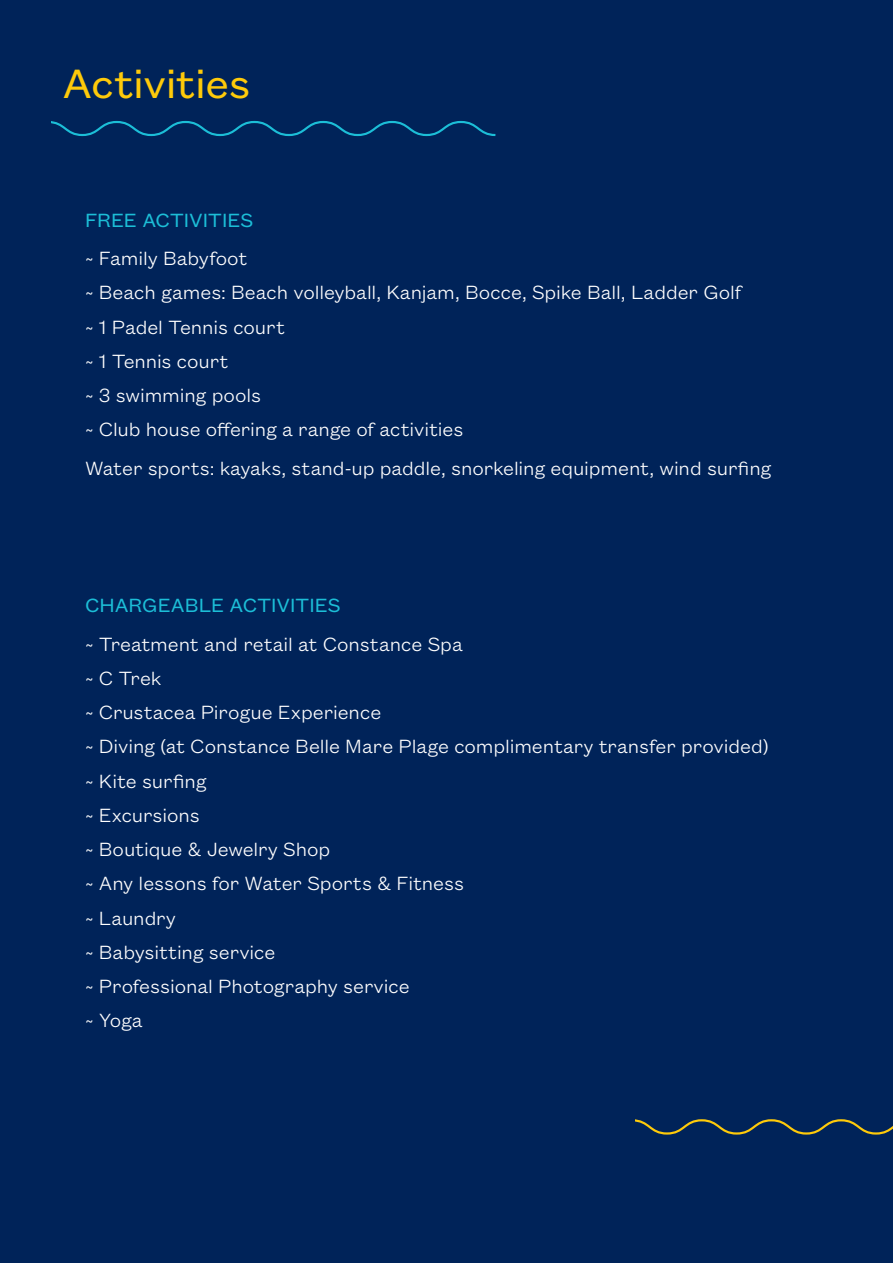
<style>
.page{position:relative;width:893px;height:1263px;background:#002359}
.page>*{position:absolute;margin:0;border:0;box-sizing:border-box;transform-origin:0 0}
.t1{font:45px "Founders Grotesk Text";letter-spacing:-.01em;color:#feca0a}
.t2{font:300 21px/34.2px "Founders Grotesk Text";letter-spacing:-.005em;color:#fff}
.t3{font:21px "Founders Grotesk Text";letter-spacing:-.005em;color:#1cbed7}
</style>
<div class="page">
<svg style="left:51px;top:120px;width:445px;height:17px"></svg>
<svg style="left:635px;top:1119px;width:258px;height:16px"></svg>
<h1 class="t1" style="left:62px;top:53px;width:190px">Activities</h1>
<p class="t3" style="left:85px;top:206px;width:170px">FREE ACTIVITIES</p>
<p class="t2" style="left:85px;top:240px;width:658px">~ Family Babyfoot<br>~ Beach games: Beach volleyball, Kanjam, Bocce, Spike Ball, Ladder Golf ~ 1 Padel Tennis court<br>~ 1 Tennis court<br>~ 3 swimming pools<br>~ Club house offering a range of activities</p>
<p class="t2" style="left:85px;top:450px;width:688px">Water sports: kayaks, stand-up paddle, snorkeling equipment, wind surfing</p>
<p class="t3" style="left:85px;top:591px;width:257px">CHARGEABLE ACTIVITIES</p>
<p class="t2" style="left:85px;top:625px;width:685px">~ Treatment and retail at Constance Spa<br>~ C Trek<br>~ Crustacea Pirogue Experience<br>~ Diving (at Constance Belle Mare Plage complimentary transfer provided) ~ Kite surfing<br>~ Excursions<br>~ Boutique &amp; Jewelry Shop<br>~ Any lessons for Water Sports &amp; Fitness<br>~ Laundry<br>~ Babysitting service<br>~ Professional Photography service<br>~ Yoga</p>
</div>
